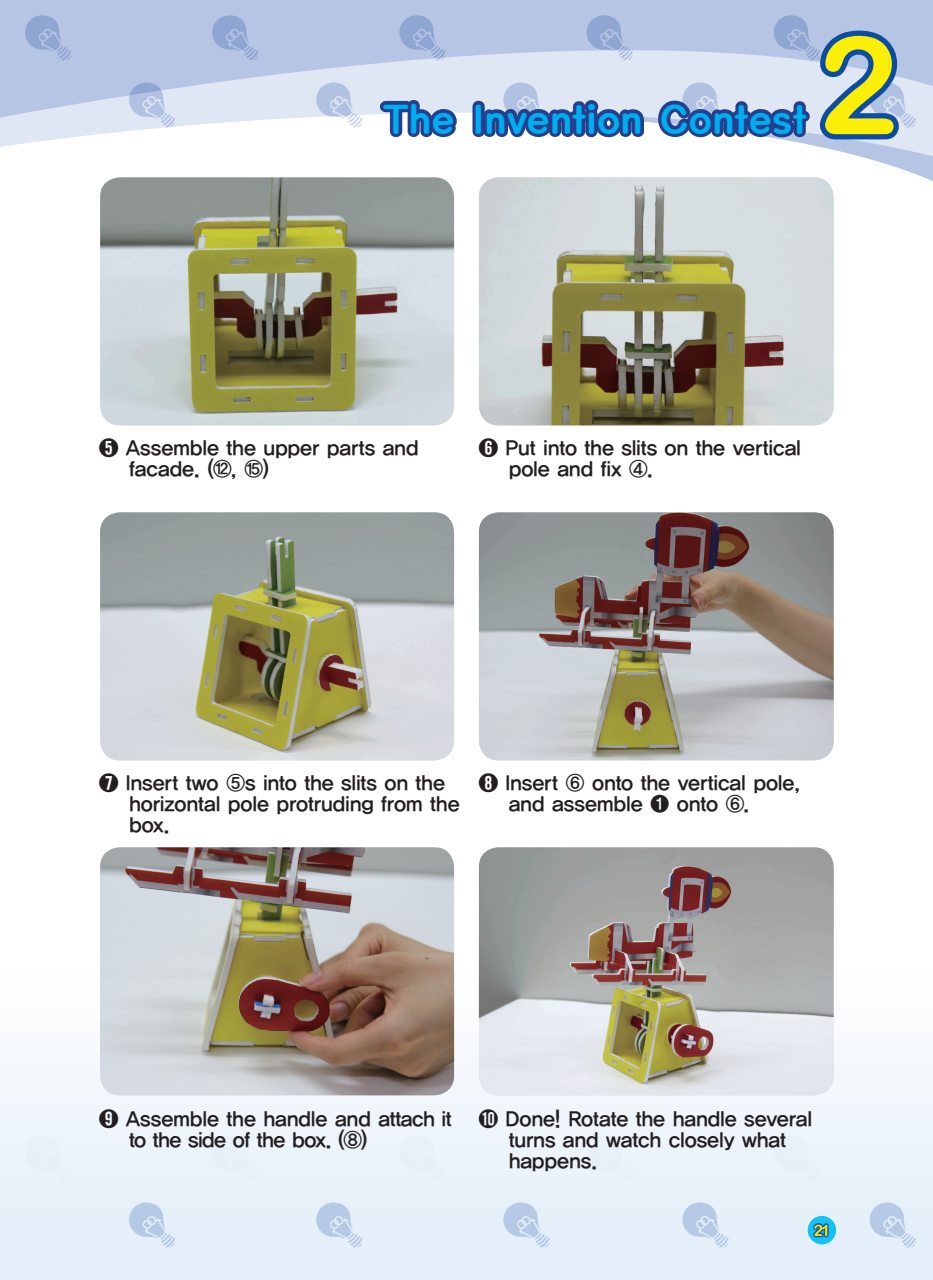
<style>
.page{position:relative;width:933px;height:1280px;background:#fff}
.page>*{position:absolute;margin:0;border:0;box-sizing:border-box;transform-origin:0 0}
.t1{font:136.5px "Arial Rounded MT Bold";color:#fbef09}
.t2{font:42px "T Dc Loopy B";letter-spacing:.01em;color:#00aeef}
.작은질문{font:21px/21px "YDVYGO Std 14";letter-spacing:-.01em;color:#231f20}
.t3{font:15.75px "Arial Rounded MT Bold";color:#fbef09}
</style>
<div class="page">
<svg style="left:0;top:0;width:933px;height:214px"></svg>
<svg style="left:23px;top:13px;width:50px;height:49px;background:#a6b8dc"></svg>
<svg style="left:210px;top:13px;width:50px;height:49px;background:#a6b8dc"></svg>
<svg style="left:397px;top:13px;width:51px;height:49px;background:#a8badd"></svg>
<svg style="left:584px;top:13px;width:51px;height:49px;background:#b0c0e0"></svg>
<svg style="left:127px;top:80px;width:50px;height:49px;background:#c3cfe8"></svg>
<svg style="left:314px;top:80px;width:50px;height:49px"></svg>
<svg style="left:376px;top:96px;width:86px;height:47px"></svg>
<div style="left:472px;top:101px;width:13px;height:36px;border:7px solid #253f8e;border-radius:3px"></div>
<svg style="left:480px;top:80px;width:167px;height:66px"></svg>
<svg style="left:654px;top:13px;width:264px;height:135px;background:#9eb2d7"></svg>
<div style="left:0;top:960px;width:933px;height:320px;background:linear-gradient(to bottom,#fffefe,#e1edf8)"></div>
<div style="left:23px;top:1133px;width:50px;height:49px;background:#eaf2fa"></div>
<div style="left:210px;top:1133px;width:50px;height:49px;background:#eaf2fa"></div>
<div style="left:397px;top:1133px;width:51px;height:49px;background:#eaf2fa"></div>
<div style="left:584px;top:1133px;width:51px;height:49px;background:#eaf2fa"></div>
<div style="left:771px;top:1133px;width:51px;height:49px;background:#eaf2fa"></div>
<svg style="left:680px;top:1200px;width:50px;height:49px;background:#d1e0f1"></svg>
<svg style="left:127px;top:1200px;width:50px;height:49px;background:#d1e0f1"></svg>
<svg style="left:867px;top:1200px;width:51px;height:49px;background:#d2e0f1"></svg>
<svg style="left:314px;top:1200px;width:50px;height:49px;background:#d1e0f1"></svg>
<svg style="left:501px;top:1200px;width:50px;height:49px;background:#d1e0f1"></svg>
<div style="left:807px;top:1216px;width:29px;height:28px;background:#15c0f2;border-radius:50%"></div>
<svg style="left:813px;top:1223px;width:16px;height:15px"></svg>
<img style="left:100px;top:512px;width:354px;height:248px">
<img style="left:100px;top:177px;width:354px;height:248px">
<img style="left:100px;top:847px;width:354px;height:248px">
<img style="left:479px;top:512px;width:354px;height:248px">
<img style="left:479px;top:177px;width:354px;height:248px">
<img style="left:479px;top:847px;width:354px;height:248px">
<h2 class="t2" style="left:383px;top:100px;width:425px">The Invention Contest</h2>
<h1 class="t1" style="left:817px;top:5px;width:83px">2</h1>
<p class="작은질문" style="left:129px;top:438px;width:291px;text-indent:-30px">➎ Assemble the upper parts and facade. (⑫, ⑮)</p>
<p class="작은질문" style="left:508px;top:438px;width:294px;text-indent:-30px">➏ Put into the slits on the vertical pole and fix ④.</p>
<p class="작은질문" style="left:129px;top:773px;width:332px;text-indent:-30px">➐ Insert two ⑤s into the slits on the horizontal pole protruding from the box.</p>
<p class="작은질문" style="left:508px;top:773px;width:293px;text-indent:-30px">➑ Insert ⑥ onto the vertical pole, and assemble ❶ onto ⑥.</p>
<p class="작은질문" style="left:129px;top:1109px;width:324px;text-indent:-30px">➒ Assemble the handle and attach it to the side of the box. (⑧)</p>
<p class="작은질문" style="left:508px;top:1109px;width:305px;text-indent:-30px">➓ Done! Rotate the handle several turns and watch closely what happens.</p>
<p class="t3" style="left:813px;top:1221px;width:18px">21</p>
</div>
